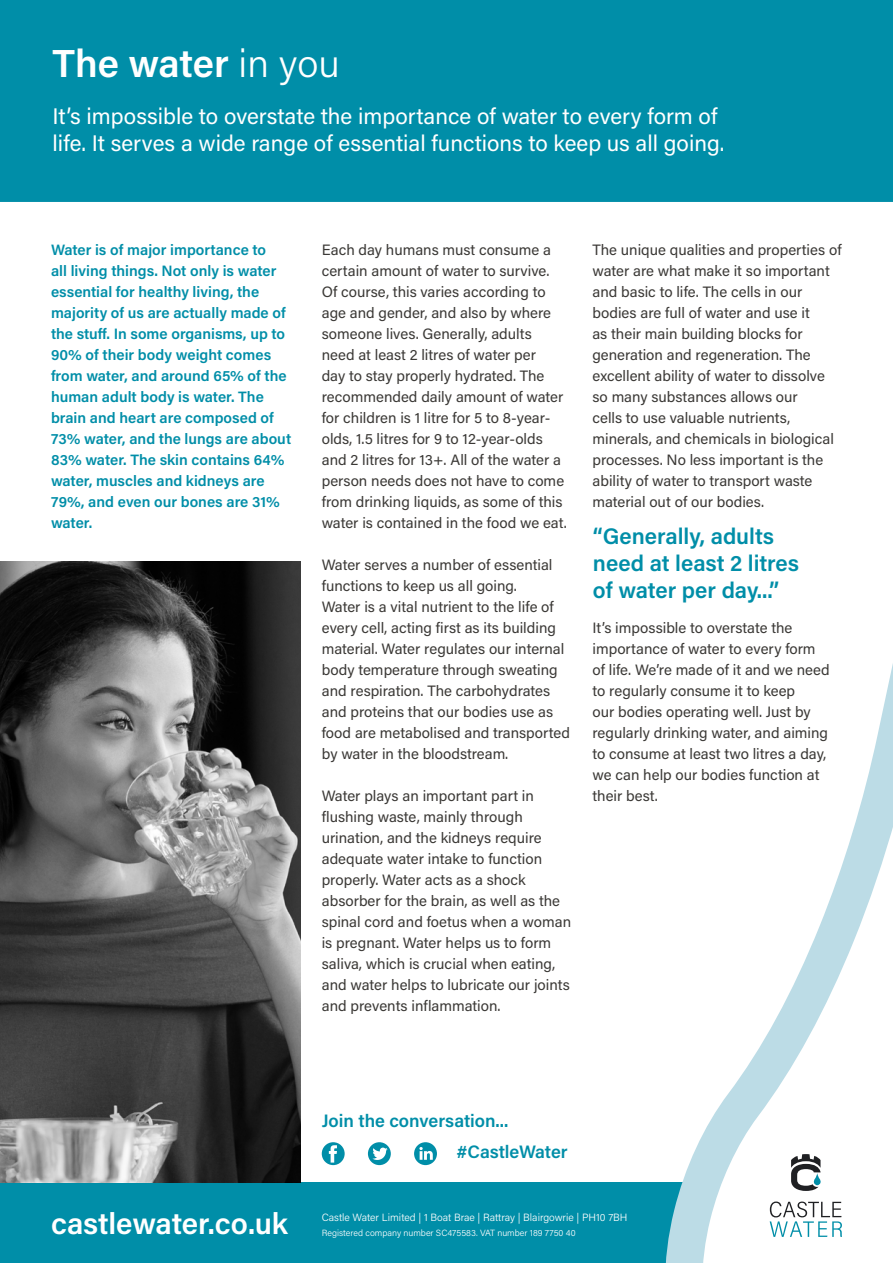
<style>
.page{position:relative;width:893px;height:1263px;background:#fff}
.page>*{position:absolute;margin:0;border:0;box-sizing:border-box;transform-origin:0 0}
.t1{font:600 39px "Acumin Pro";letter-spacing:-.005em;color:#fff}
.t2{font:600 30px "Acumin Pro";letter-spacing:-.005em;color:#fff}
.t3{font:22.5px/27px "Acumin Pro";color:#fff}
.t4{font:600 22.5px/27px "Acumin Pro";color:#008ea8}
.t5{font:600 18px "Acumin Pro";letter-spacing:-.005em;color:#008ea8}
.t6{font:15px/21px "Acumin Pro";color:#3b3936}
.t7{font:600 15px/21px "Acumin Pro";color:#008ea8}
.t8{font:300 10.5px "Acumin Pro";color:#fff}
.t9{font:300 9px "Acumin Pro";color:#fff}
.s1{font-weight:300}
</style>
<div class="page">
<div style="left:0;top:1182px;width:689px;height:81px;background:#008ea8"></div>
<div style="left:0;top:0;width:893px;height:202px;background:#008ea8"></div>
<img style="left:0;top:561px;width:300px;height:621px">
<svg style="left:322px;top:1142px;width:23px;height:23px"></svg>
<svg style="left:368px;top:1142px;width:23px;height:23px"></svg>
<svg style="left:414px;top:1142px;width:23px;height:23px"></svg>
<svg style="left:665px;top:663px;width:228px;height:600px"></svg>
<h1 class="t1" style="left:52px;top:36px;width:289px">The water <span class="s1">in you</span></h1>
<h3 class="t3" style="left:52px;top:102px;width:673px">It’s impossible to overstate the importance of water to every form of life. It serves a wide range of essential functions to keep us all going.</h3>
<p class="t7" style="left:51px;top:238px;width:242px">Water is of major importance to<br>all living things. Not only is water essential for healthy living, the majority of us are actually made of the stuff. In some organisms, up to<br>90% of their body weight comes from water, and around 65% of the human adult body is water. The brain and heart are composed of<br>73% water, and the lungs are about<br>83% water. The skin contains 64% water, muscles and kidneys are<br>79%, and even our bones are 31% water.</p>
<p class="t6" style="left:322px;top:238px;width:247px">Each day humans must consume a certain amount of water to survive.<br>Of course, this varies according to age and gender, and also by where someone lives. Generally, adults need at least 2 litres of water per<br>day to stay properly hydrated. The recommended daily amount of water for children is 1 litre for 5 to 8-year&shy;olds, 1.5 litres for 9 to 12-year-olds and 2 litres for 13+. All of the water a person needs does not have to come from drinking liquids, as some of this water is contained in the food we eat.</p>
<p class="t6" style="left:322px;top:553px;width:250px">Water serves a number of essential functions to keep us all going.<br>Water is a vital nutrient to the life of every cell, acting first as its building material. Water regulates our internal body temperature through sweating and respiration. The carbohydrates and proteins that our bodies use as food are metabolised and transported by water in the bloodstream.</p>
<p class="t6" style="left:322px;top:784px;width:251px">Water plays an important part in flushing waste, mainly through urination, and the kidneys require adequate water intake to function properly. Water acts as a shock absorber for the brain, as well as the spinal cord and foetus when a woman is pregnant. Water helps us to form saliva, which is crucial when eating, and water helps to lubricate our joints and prevents inflammation.</p>
<p class="t6" style="left:592px;top:238px;width:251px">The unique qualities and properties of water are what make it so important and basic to life. The cells in our bodies are full of water and use it<br>as their main building blocks for generation and regeneration. The excellent ability of water to dissolve so many substances allows our<br>cells to use valuable nutrients, minerals, and chemicals in biological processes. No less important is the ability of water to transport waste material out of our bodies.</p>
<h3 class="t4" style="left:593px;top:521px;width:208px">“Generally, adults need at least 2 litres of water per day...”</h3>
<p class="t6" style="left:592px;top:616px;width:239px">It’s impossible to overstate the importance of water to every form of life. We’re made of it and we need to regularly consume it to keep<br>our bodies operating well. Just by regularly drinking water, and aiming to consume at least two litres a day, we can help our bodies function at their best.</p>
<p class="t5" style="left:322px;top:1108px;width:188px">Join the conversation...</p>
<p class="t5" style="left:456px;top:1139px;width:113px">#CastleWater</p>
<h2 class="t2" style="left:51px;top:1202px;width:238px">castlewater.co.uk</h2>
<p class="t8" style="left:322px;top:1210px;width:307px">Castle Water Limited | 1 Boat Brae | Rattray | Blairgowrie | PH10 7BH</p>
<p class="t9" style="left:322px;top:1226px;width:255px">Registered company number SC475583. VAT number 189 7750 40</p>
</div>
